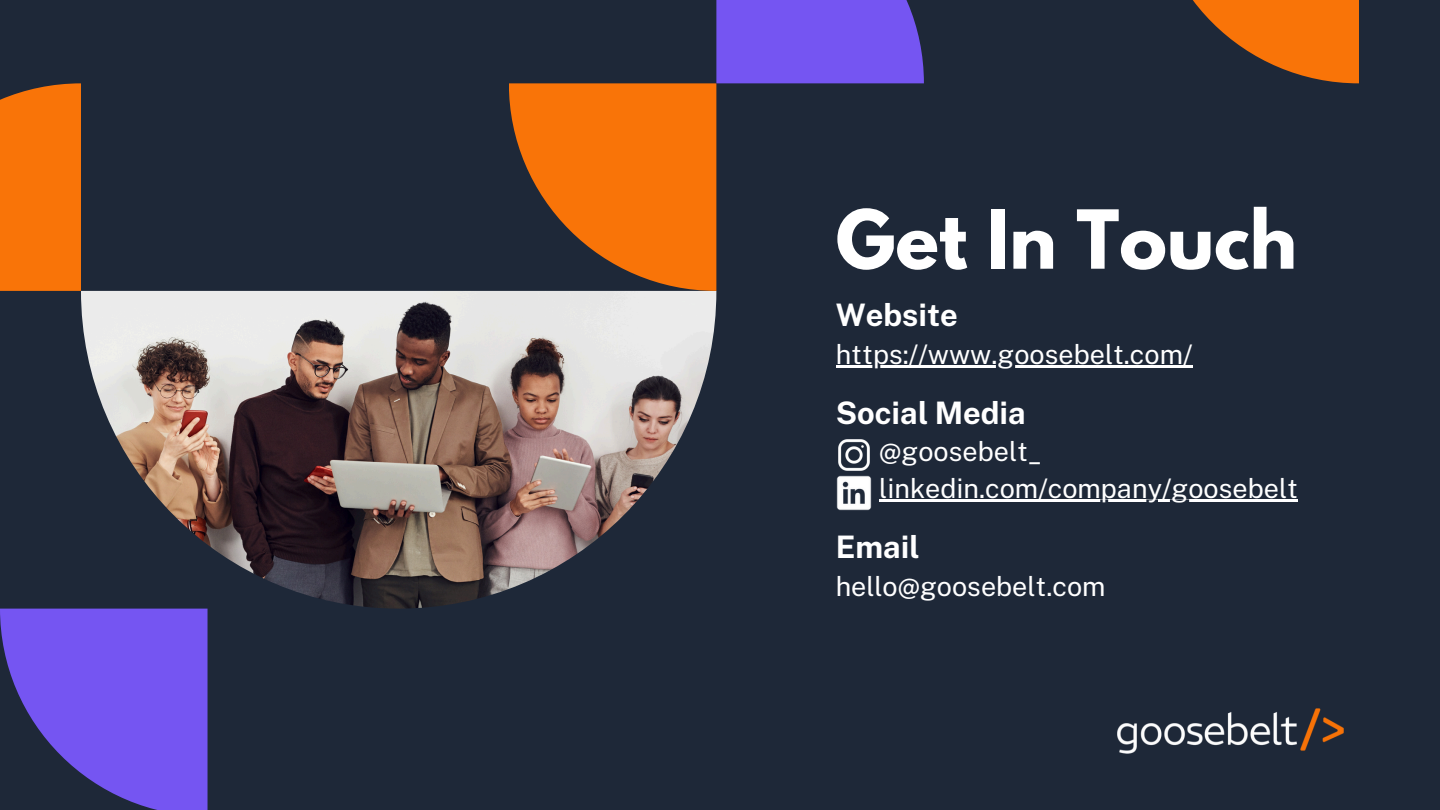
<style>
.page{position:relative;width:1440px;height:810px;background:#1e2838}
.page>*{position:absolute;margin:0;border:0;box-sizing:border-box;transform-origin:0 0}
.t1{font:700 72px "League Spartan";color:#fff}
.t2{font:700 31px "Public Sans";color:#fff}
.t3{font:27px "Public Sans";color:#fff}
</style>
<div class="page">
<img style="left:81px;top:291px;width:635px;height:318px">
<svg style="left:509px;top:83px;width:207px;height:208px"></svg>
<div style="left:716px;top:0;width:208px;height:83px;background:#7555f2"></div>
<svg style="left:1193px;top:0;width:166px;height:83px;fill:#f97408"></svg>
<svg style="left:0;top:609px;width:208px;height:201px"></svg>
<div style="left:0;top:83px;width:81px;height:208px;background:#f97408"></div>
<img style="left:1117px;top:708px;width:226px;height:45px">
<img style="left:838px;top:439px;width:32px;height:31px">
<img style="left:836px;top:470px;width:36px;height:41px">
<hr style="left:879px;top:500px;width:419px;height:2px;background:#fff">
<hr style="left:836px;top:365px;width:357px;height:2px;background:#fff">
<h2 class="t1" style="left:836px;top:204px;width:463px">Get In Touch</h2>
<p class="t2" style="left:836px;top:296px;width:124px">Website</p>
<p class="t3" style="left:836px;top:338px;width:358px">https://www.goosebelt.com/</p>
<h2 class="t2" style="left:836px;top:395px;width:192px">Social Media</h2>
<p class="t3" style="left:879px;top:435px;width:164px">@goosebelt_</p>
<p class="t3" style="left:879px;top:473px;width:420px">linkedin.com/company/goosebelt</p>
<p class="t2" style="left:836px;top:529px;width:85px">Email</p>
<p class="t3" style="left:836px;top:571px;width:271px">hello@goosebelt.com</p>
</div>
